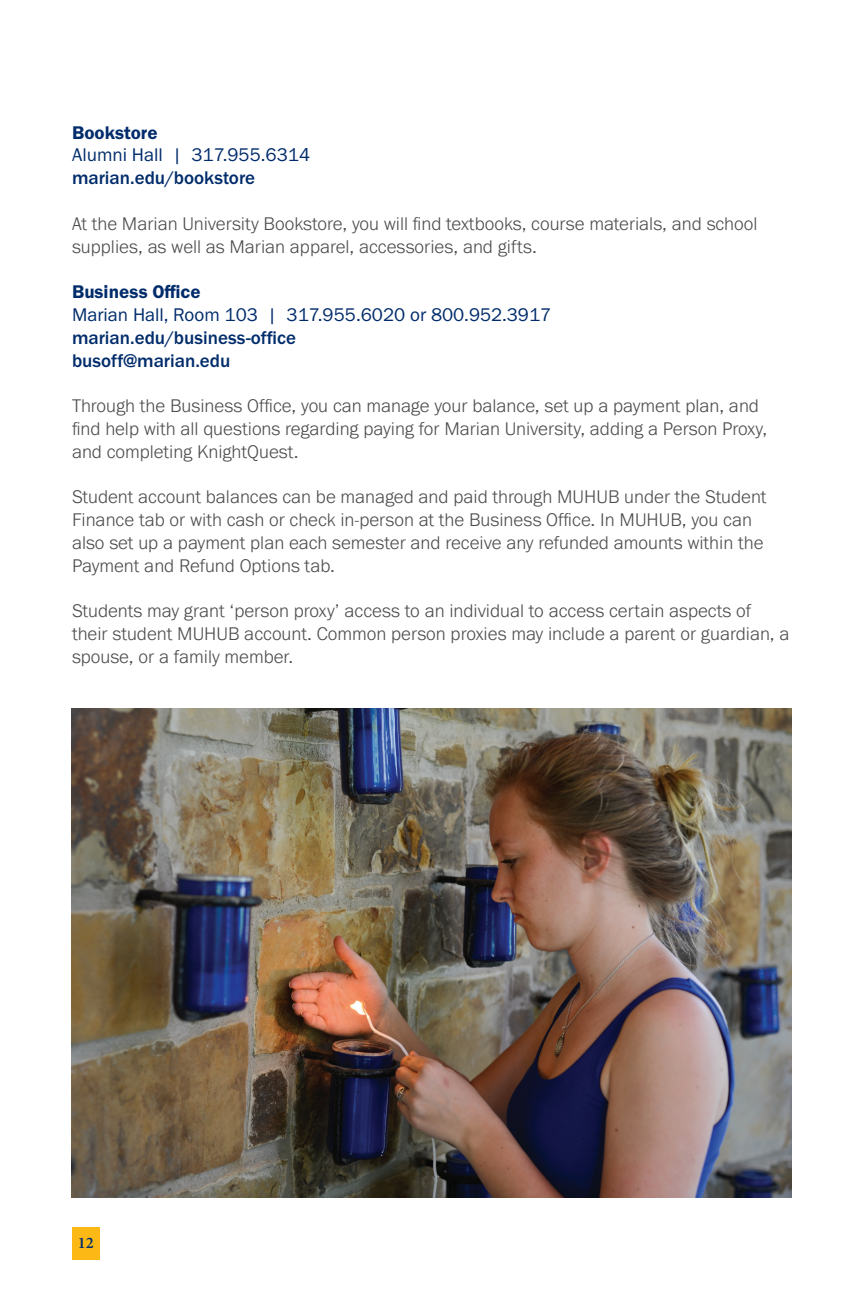
<style>
.page{position:relative;width:864px;height:1296px;background:#fff}
.page>*{position:absolute;margin:0;border:0;box-sizing:border-box;transform-origin:0 0}
.t1{font:300 19px/22.8px "Franklin Gothic URW";color:#4b4c4d}
.t2{font:19px "Franklin Gothic URW Boo";color:#002c6b}
.t3{font:500 19px "Franklin Gothic URW";color:#002c6b}
.t4{font:19px "Franklin Gothic URW Dem";color:#002c6b}
.t5{font:600 16.2px "Minion Pro";color:#002c6b}
</style>
<div class="page">
<div style="left:72px;top:1228px;width:27px;height:32px;background:#fcb814"></div>
<img style="left:72px;top:708px;width:720px;height:489px">
<p class="t4" style="left:72px;top:121px;width:87px">Bookstore</p>
<p class="t2" style="left:72px;top:143px;width:240px">Alumni Hall | 317.955.6314</p>
<p class="t3" style="left:72px;top:166px;width:185px">marian.edu/bookstore</p>
<p class="t1" style="left:72px;top:212px;width:687px">At the Marian University Bookstore, you will find textbooks, course materials, and school supplies, as well as Marian apparel, accessories, and gifts.</p>
<p class="t4" style="left:72px;top:280px;width:130px">Business Office</p>
<p class="t2" style="left:72px;top:303px;width:481px">Marian Hall, Room 103 | 317.955.6020 or 800.952.3917</p>
<p class="t3" style="left:72px;top:326px;width:225px">marian.edu/business-office</p>
<p class="t3" style="left:72px;top:349px;width:160px">busoff@marian.edu</p>
<p class="t1" style="left:72px;top:394px;width:697px">Through the Business Office, you can manage your balance, set up a payment plan, and find help with all questions regarding paying for Marian University, adding a Person Proxy, and completing KnightQuest.</p>
<p class="t1" style="left:72px;top:485px;width:696px">Student account balances can be managed and paid through MUHUB under the Student Finance tab or with cash or check in-person at the Business Office. In MUHUB, you can also set up a payment plan each semester and receive any refunded amounts within the Payment and Refund Options tab.</p>
<p class="t1" style="left:72px;top:599px;width:719px">Students may grant ‘person proxy’ access to an individual to access certain aspects of their student MUHUB account. Common person proxies may include a parent or guardian, a spouse, or a family member.</p>
<p class="t5" style="left:78px;top:1232px;width:17px">12</p>
</div>
